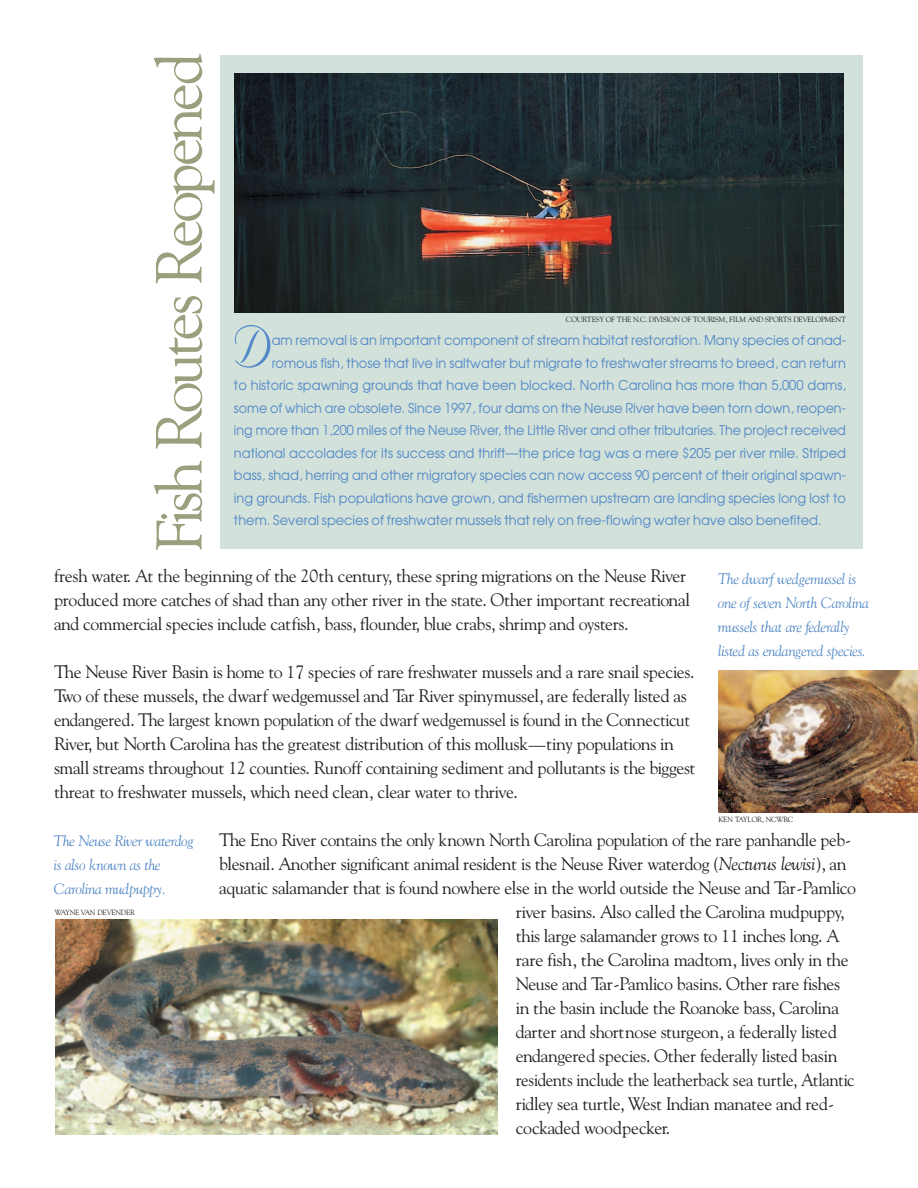
<style>
.page{position:relative;width:918px;height:1188px;background:#fff}
.page>*{position:absolute;margin:0;border:0;box-sizing:border-box;transform-origin:0 0}
.t1{font:71.7px "Nuptial Script";color:#5389c7;scale:.84 1}
.t2{font:64.5px "Goudy Oldstyle II V";letter-spacing:-.075em;color:#9a9f7d}
.t3{font:18px/24px "Goudy Oldstyle II V";letter-spacing:-.035em;color:#231f20}
.t4{font:18px "Goudy Oldstyle II V";letter-spacing:-.035em;color:#231f20;scale:.96 1}
.t5{font:15px/24px "Goudy Oldstyle II Italic V";letter-spacing:-.03em;color:#5389c7}
.t6{font:13.5px "Avant Garde";color:#5389c7;scale:.96 1}
.t7{font:13.5px "Avant Garde";color:#5389c7;scale:.94 1}
.t8{font:7.5px "Goudy Oldstyle II V";letter-spacing:-.04em;color:#231f20}
.s1{font-family:"Goudy Oldstyle II Italic V"}
</style>
<div class="page">
<div style="left:220px;top:55px;width:643px;height:494px;background:#d2e1da"></div>
<img style="left:234px;top:74px;width:610px;height:238px">
<img style="left:719px;top:670px;width:199px;height:143px">
<img style="left:56px;top:920px;width:442px;height:214px">
<h2 class="t2" style="left:154px;top:552px;width:501px;rotate:-90deg">Fish Routes Reopened</h2>
<p class="t8" style="left:566px;top:316px;width:282px">COURTESY OF THE N.C. DIVISION OF TOURISM, FILM AND SPORTS DEVELOPMENT</p>
<h1 class="t1" style="left:232px;top:301px;width:49px">D</h1>
<p class="t6" style="left:272px;top:335px;width:600px">am removal is an important component of stream habitat restoration. Many species of anad -</p>
<p class="t6" style="left:272px;top:358px;width:600px">romous fish, those that live in saltwater but migrate to freshwater streams to breed, can return</p>
<p class="t6" style="left:234px;top:380px;width:639px">to historic spawning grounds that have been blocked. North Carolina has more than 5,000 dams,</p>
<p class="t7" style="left:234px;top:403px;width:653px">some of which are obsolete. Since 1997, four dams on the Neuse River have been torn down, reopen-</p>
<p class="t7" style="left:234px;top:425px;width:653px">ing more than 1,200 miles of the Neuse River, the Little River and other tributaries. The project received</p>
<p class="t6" style="left:234px;top:448px;width:639px">national accolades for its success and thrift—the price tag was a mere $205 per river mile. Striped</p>
<p class="t6" style="left:234px;top:470px;width:639px">bass, shad, herring and other migratory species can now access 90 percent of their original spawn -</p>
<p class="t6" style="left:234px;top:493px;width:639px">ing grounds. Fish populations have grown, and fishermen upstream are landing species long lost to</p>
<p class="t6" style="left:234px;top:515px;width:614px">them. Several species of freshwater mussels that rely on free-flowing water have also benefited.</p>
<p class="t3" style="left:54px;top:565px;width:637px">fresh water. At the beginning of the 20th century, these spring migrations on the Neuse River produced more catches of shad than any other river in the state. Other important recreational and commercial species include catfish, bass, flounder, blue crabs, shrimp and oysters.</p>
<p class="t3" style="left:54px;top:661px;width:644px">The Neuse River Basin is home to 17 species of rare freshwater mussels and a rare snail species.<br>Two of these mussels, the dwarf wedgemussel and Tar River spinymussel, are federally listed as endangered. The largest known population of the dwarf wedgemussel is found in the Connecticut River, but North Carolina has the greatest distribution of this mollusk—tiny populations in small streams throughout 12 counties. Runoff containing sediment and pollutants is the biggest threat to freshwater mussels, which need clean, clear water to thrive.</p>
<p class="t3" style="left:219px;top:829px;width:633px">The Eno River contains the only known North Carolina population of the rare panhandle peb -</p>
<p class="t3" style="left:219px;top:853px;width:629px">blesnail. Another significant animal resident is the Neuse River waterdog (<span class="s1">Necturus lewisi</span>), an</p>
<p class="t3" style="left:219px;top:877px;width:638px">aquatic salamander that is found nowhere else in the world outside the Neuse and Tar-Pamlico</p>
<p class="t3" style="left:516px;top:901px;width:330px">river basins. Also called the Carolina mud puppy,</p>
<p class="t3" style="left:516px;top:925px;width:326px">this large salamander grows to 11 inches long. A</p>
<p class="t3" style="left:516px;top:949px;width:335px">rare fish, the Carolina madtom, lives only in the</p>
<p class="t3" style="left:516px;top:973px;width:326px">Neuse and Tar-Pamlico basins. Other rare fishes</p>
<p class="t3" style="left:516px;top:997px;width:325px">in the basin include the Roanoke bass, Carolina</p>
<p class="t3" style="left:516px;top:1021px;width:323px">darter and shortnose sturgeon, a federally listed</p>
<p class="t3" style="left:516px;top:1045px;width:323px">endangered species. Other federally listed basin</p>
<p class="t4" style="left:516px;top:1073px;width:355px">residents include the leatherback sea turtle, Atlantic</p>
<p class="t3" style="left:516px;top:1093px;width:320px">ridley sea turtle, West Indian manatee and red-</p>
<p class="t3" style="left:516px;top:1117px;width:156px">cockaded woodpecker.</p>
<p class="t5" style="left:718px;top:568px;width:153px">The dwarf wedgemussel is one of seven North Carolina mussels that are federally listed as endangered species.</p>
<p class="t8" style="left:719px;top:816px;width:76px">KEN TAYLOR, NCWRC</p>
<p class="t5" style="left:54px;top:830px;width:142px">The Neuse River waterdog is also known as the<br>Carolina mudpuppy.</p>
<p class="t8" style="left:55px;top:909px;width:82px">WAYNE VAN DEVENDER</p>
</div>
